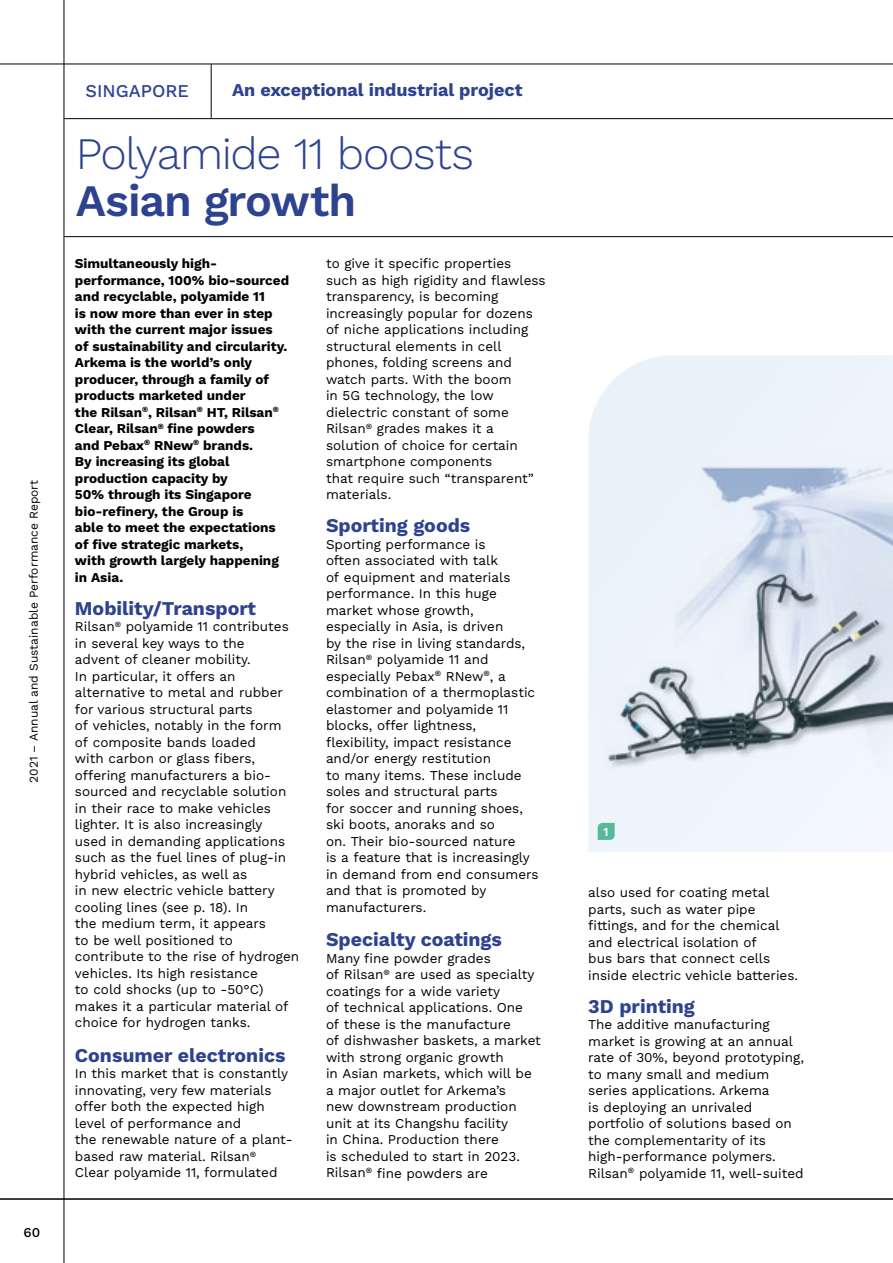
<style>
.page{position:relative;width:893px;height:1263px;background:#fff}
.page>*{position:absolute;margin:0;border:0;box-sizing:border-box;transform-origin:0 0}
.t1{font:300 45px "Work Sans";letter-spacing:-.03em;color:#2d4390}
.t2{font:600 45px "Work Sans";letter-spacing:-.025em;color:#2d4390}
.t3{font:700 19.5px "Work Sans";color:#2d4390}
.t4{font:700 18px "Work Sans";color:#2d4390}
.t5{font:500 18px "Work Sans";color:#2d4390}
.t6{font:13.5px/16.5px "Work Sans";color:#000}
.t7{font:700 13.5px/16.5px "Work Sans";color:#000}
.t8{font:500 13.5px "Work Sans";color:#000}
.t9{font:600 12.15px "Work Sans";color:#fff}
.t10{font:12px "Work Sans";color:#000}
</style>
<div class="page">
<svg style="left:588px;top:355px;width:305px;height:497px;fill:#ebf2f9"></svg>
<svg style="left:598px;top:823px;width:17px;height:17px"></svg>
<hr style="left:211px;top:64px;width:1px;height:54px;background:#000">
<hr style="left:64px;top:0;width:1px;height:1263px;background:#000">
<hr style="left:0;top:64px;width:893px;height:1px;background:#000">
<hr style="left:64px;top:118px;width:829px;height:1px;background:#000">
<hr style="left:64px;top:236px;width:829px;height:1px;background:#000">
<hr style="left:0;top:1198px;width:893px;height:1px;background:#000">
<p class="t10" style="left:24px;top:783px;width:304px;rotate:-90deg">2021 – Annual and Sustainable Performance Report</p>
<p class="t8" style="left:24px;top:1222px;width:18px">60</p>
<h3 class="t5" style="left:85px;top:78px;width:105px">SINGAPORE</h3>
<h3 class="t4" style="left:232px;top:76px;width:292px">An exceptional industrial project</h3>
<h1 class="t1" style="left:76px;top:120px;width:400px">Polyamide 11 boosts</h1>
<h1 class="t2" style="left:76px;top:166px;width:282px">Asian growth</h1>
<p class="t7" style="left:75px;top:255px;width:216px">Simultaneously high&shy;performance, 100% bio-sourced and recyclable, polyamide 11<br>is now more than ever in step with the current major issues of sustainability and circularity.<br>Arkema is the world’s only producer, through a family of products marketed under<br>the Rilsan<sup>®</sup>, Rilsan<sup>®</sup> HT, Rilsan<sup>®<br></sup>Clear, Rilsan<sup>®</sup> fine powders<br>and Pebax<sup>®</sup> RNew<sup>®</sup> brands.<br>By increasing its global production capacity by<br>50% through its Singapore<br>bio- refinery, the Group is<br>able to meet the expectations of five strategic markets,<br>with growth largely happening in Asia.</p>
<h2 class="t3" style="left:75px;top:593px;width:183px">Mobility/Transport</h2>
<p class="t6" style="left:75px;top:618px;width:226px">Rilsan<sup>®</sup> polyamide 11 contributes in several key ways to the<br>advent of cleaner mobility.<br>In particular, it offers an alternative to metal and rubber for various structural parts<br>of vehicles, notably in the form<br>of composite bands loaded<br>with carbon or glass fibers, offering manufacturers a bio&shy;sourced and recyclable solution in their race to make vehicles lighter. It is also increasingly<br>used in demanding applications such as the fuel lines of plug-in hybrid vehicles, as well as<br>in new electric vehicle battery cooling lines (see p. 18). In<br>the medium term, it appears<br>to be well positioned to contribute to the rise of hydrogen vehicles. Its high resistance<br>to cold shocks (up to -50°C) makes it a particular material of choice for hydrogen tanks.</p>
<h2 class="t3" style="left:75px;top:1040px;width:212px">Consumer electronics</h2>
<p class="t6" style="left:75px;top:1065px;width:219px">In this market that is constantly innovating, very few materials offer both the expected high level of performance and<br>the renewable nature of a plant&shy;based raw material. Rilsan<sup>®<br></sup>Clear polyamide 11, formulated</p>
<p class="t6" style="left:326px;top:255px;width:221px">to give it specific properties such as high rigidity and flawless transparency, is becoming increasingly popular for dozens of niche applications including structural elements in cell phones, folding screens and watch parts. With the boom<br>in 5G technology, the low dielectric constant of some<br>Rilsan<sup>®</sup> grades makes it a solution of choice for certain smartphone components<br>that require such “transparent” materials.</p>
<h2 class="t3" style="left:326px;top:511px;width:146px">Sporting goods</h2>
<p class="t6" style="left:326px;top:535px;width:214px">Sporting performance is<br>often associated with talk<br>of equipment and materials performance. In this huge market whose growth, especially in Asia, is driven<br>by the rise in living standards,<br>Rilsan<sup>®</sup> polyamide 11 and especially Pebax<sup>®</sup> RNew<sup>®</sup>, a combination of a thermoplastic elastomer and polyamide 11 blocks, offer lightness, flexibility, impact resistance and/or energy restitution<br>to many items. These include soles and structural parts<br>for soccer and running shoes, ski boots, anoraks and so<br>on. Their bio-sourced nature<br>is a feature that is increasingly in demand from end consumers and that is promoted by manufacturers.</p>
<h2 class="t3" style="left:326px;top:925px;width:177px">Specialty coatings</h2>
<p class="t6" style="left:326px;top:949px;width:216px">Many fine powder grades<br>of Rilsan<sup>®</sup> are used as specialty coatings for a wide variety<br>of technical applications. One<br>of these is the manufacture<br>of dishwasher baskets, a market with strong organic growth<br>in Asian markets, which will be a major outlet for Arkema’s<br>new downstream production unit at its Changshu facility<br>in China. Production there<br>is scheduled to start in 2023.<br>Rilsan<sup>®</sup> fine powders are</p>
<p class="t9" style="left:603px;top:822px;width:7px">1</p>
<p class="t6" style="left:588px;top:884px;width:211px">also used for coating metal parts, such as water pipe fittings, and for the chemical and electrical isolation of<br>bus bars that connect cells inside electric vehicle batteries.</p>
<h2 class="t3" style="left:588px;top:991px;width:108px">3D printing</h2>
<p class="t6" style="left:588px;top:1016px;width:217px">The additive manufacturing market is growing at an annual rate of 30%, beyond prototyping, to many small and medium series applications. Arkema<br>is deploying an unrivaled portfolio of solutions based on the complementarity of its<br>high‑ performance polymers.<br>Rilsan<sup>®</sup> polyamide 11, well-suited</p>
</div>
